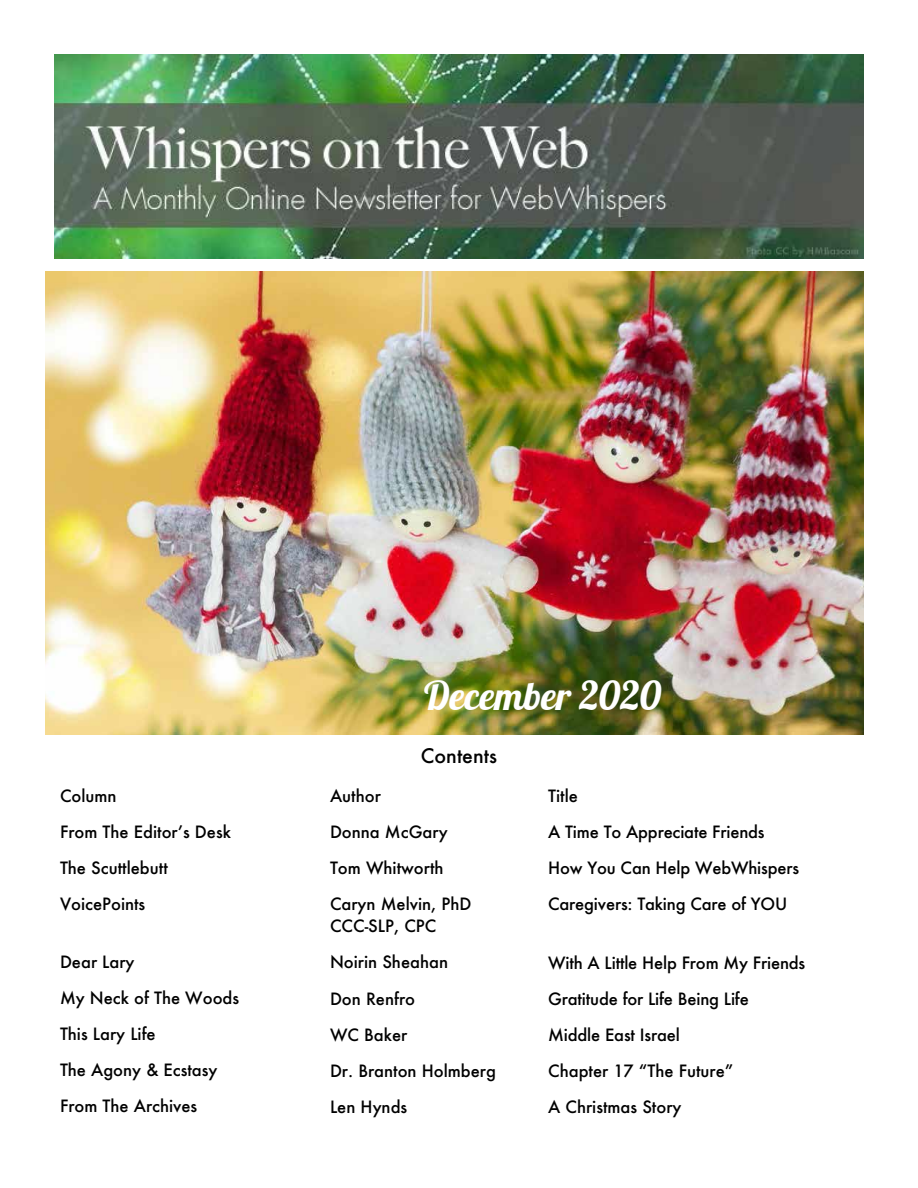
<style>
.page{position:relative;width:918px;height:1188px;background:#fff}
.page>*{position:absolute;margin:0;border:0;box-sizing:border-box;transform-origin:0 0}
.t1{font:39px "Lobster";color:#fff}
.t2{font:500 19.5px "Futura";color:#000}
.t3{font:500 16.5px/36px "Futura";color:#000}
</style>
<div class="page">
<img style="left:54px;top:54px;width:810px;height:204px">
<img style="left:45px;top:272px;width:819px;height:462px">
<p class="t3" style="left:60px;top:778px;width:172px">Column<br>From The Editor’s Desk<br>The Scuttlebutt<br>VoicePoints</p>
<p class="t3" style="left:60px;top:944px;width:181px">Dear Lary<br>My Neck of The Woods<br>This Lary Life<br>The Agony &amp; Ecstasy<br>From The Archives</p>
<h1 class="t1" style="left:424px;top:671px;width:238px">December 2020</h1>
<p class="t2" style="left:421px;top:742px;width:78px">Contents</p>
<p class="t3" style="left:330px;top:778px;width:143px">Author<br>Donna McGary<br>Tom Whitworth<br>Caryn Melvin, PhD</p>
<p class="t3" style="left:330px;top:908px;width:168px">CCC-SLP, CPC<br>Noirin Sheahan<br>Don Renfro<br>WC Baker<br>Dr. Branton Holmberg<br>Len Hynds</p>
<p class="t3" style="left:548px;top:778px;width:253px">Title<br>A Time To Appreciate Friends<br>How You Can Help WebWhispers<br>Caregivers: Taking Care of YOU</p>
<p class="t3" style="left:548px;top:944px;width:259px">With A Little Help From My Friends<br>Gratitude for Life Being Life<br>Middle East Israel<br>Chapter 17 “The Future”<br>A Christmas Story</p>
</div>
